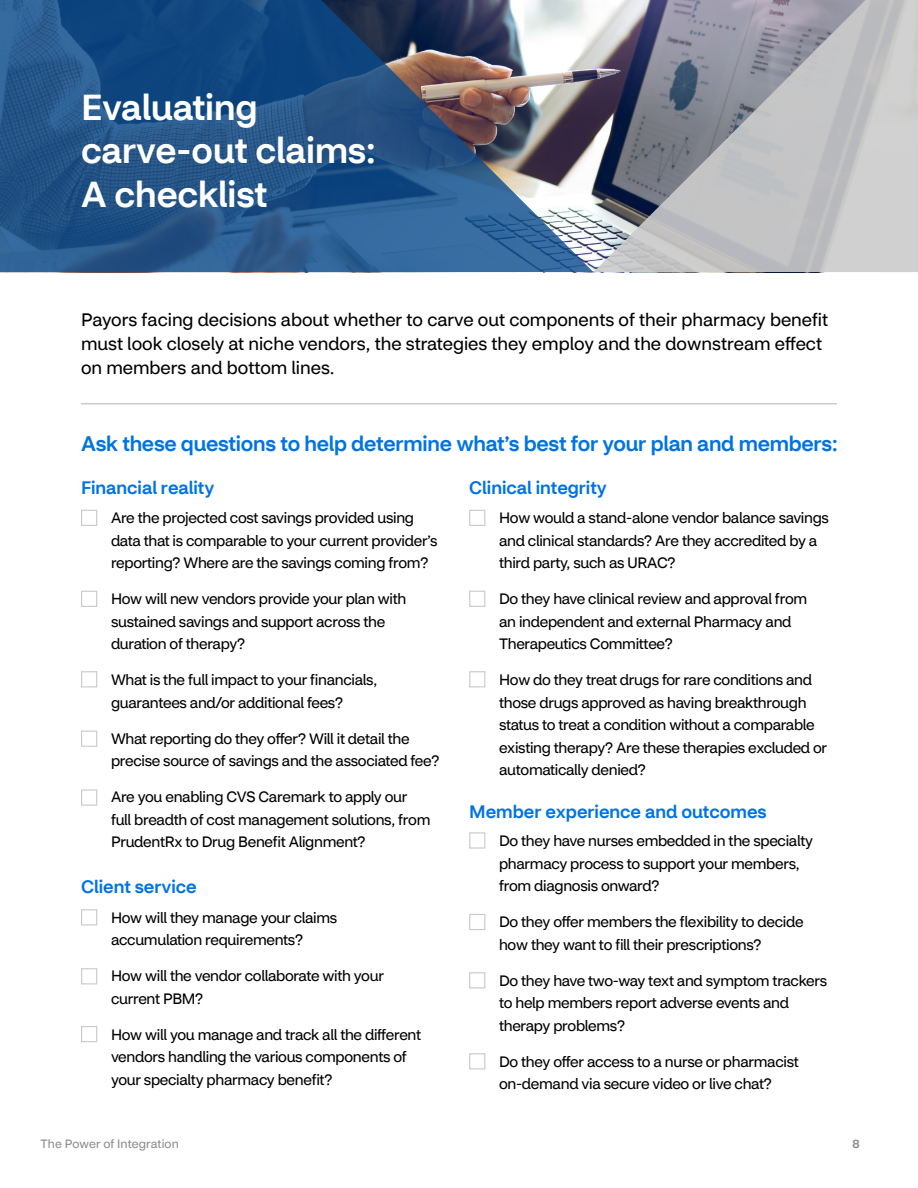
<style>
.page{position:relative;width:918px;height:1188px;background:#fff}
.page>*{position:absolute;margin:0;border:0;box-sizing:border-box;transform-origin:0 0}
.Body_Header_20{font:500 36px/43.2px "CVS Health Sans";color:#fff}
.t1{font:500 21px "CVS Health Sans";letter-spacing:-.01em;color:#0073e3}
.Intro_12{font:18px/24px "CVS Health Sans";color:#000}
.t2{font:500 18px "CVS Health Sans";color:#0073e3}
.t3{font:15px/22.5px "CVS Health Sans";letter-spacing:-.02em;color:#000}
.t4{font:12px "CVS Health Sans";letter-spacing:.01em;color:#8c8c8c}
.t5{font:500 12px "CVS Health Sans";color:#8c8c8c}
</style>
<div class="page">
<svg style="left:0;top:0;width:593px;height:272px;background:#385e88"></svg>
<svg style="left:593px;top:0;width:325px;height:272px;background:#a8a9b0"></svg>
<hr style="left:81px;top:403px;width:756px;height:1px;background:#ccc">
<div style="left:81px;top:510px;width:16px;height:16px;background:#fff;border:1px solid #ccc"></div>
<div style="left:81px;top:789px;width:16px;height:17px;background:#fff;border:1px solid #ccc"></div>
<div style="left:81px;top:591px;width:16px;height:16px;background:#fff;border:1px solid #ccc"></div>
<div style="left:81px;top:671px;width:16px;height:16px;background:#fff;border:1px solid #ccc"></div>
<div style="left:81px;top:731px;width:16px;height:16px;background:#fff;border:1px solid #ccc"></div>
<div style="left:469px;top:510px;width:16px;height:16px;background:#fff;border:1px solid #ccc"></div>
<div style="left:469px;top:591px;width:16px;height:16px;background:#fff;border:1px solid #ccc"></div>
<div style="left:469px;top:671px;width:16px;height:16px;background:#fff;border:1px solid #ccc"></div>
<div style="left:81px;top:909px;width:16px;height:16px;background:#fff;border:1px solid #ccc"></div>
<div style="left:81px;top:968px;width:16px;height:16px;background:#fff;border:1px solid #ccc"></div>
<div style="left:81px;top:1026px;width:16px;height:16px;background:#fff;border:1px solid #ccc"></div>
<div style="left:469px;top:832px;width:16px;height:17px;background:#fff;border:1px solid #ccc"></div>
<div style="left:469px;top:914px;width:16px;height:16px;background:#fff;border:1px solid #ccc"></div>
<div style="left:469px;top:972px;width:16px;height:16px;background:#fff;border:1px solid #ccc"></div>
<div style="left:469px;top:1053px;width:16px;height:16px;background:#fff;border:1px solid #ccc"></div>
<h2 class="Body_Header_20" style="left:81px;top:86px;width:296px">Evaluating carve-out claims:<br>A checklist</h2>
<p class="Intro_12" style="left:81px;top:308px;width:749px">Payors facing decisions about whether to carve out components of their pharmacy benefit must look closely at niche vendors, the strategies they employ and the downstream effect on members and bottom lines.</p>
<h3 class="t1" style="left:81px;top:430px;width:758px">Ask these questions to help determine what’s best for your plan and members:</h3>
<h4 class="t2" style="left:81px;top:477px;width:135px">Financial reality</h4>
<p class="t3" style="left:111px;top:507px;width:328px;text-indent:-27px">• Are the projected cost savings provided using data that is comparable to your current provider’s reporting? Where are the savings coming from?</p>
<p class="t3" style="left:111px;top:588px;width:297px;text-indent:-27px">• How will new vendors provide your plan with sustained savings and support across the duration of therapy?</p>
<p class="t3" style="left:84px;top:669px;width:295px;text-align:center">• What is the full impact to your financials, guarantees and/or additional fees?</p>
<p class="t3" style="left:111px;top:728px;width:330px;text-indent:-27px">• What reporting do they offer? Will it detail the precise source of savings and the associated fee?</p>
<p class="t3" style="left:111px;top:786px;width:321px;text-indent:-27px">• Are you enabling CVS Caremark to apply our full breadth of cost management solutions, from<br>PrudentRx to Drug Benefit Alignment?</p>
<h4 class="t2" style="left:81px;top:875px;width:117px">Client service</h4>
<p class="t3" style="left:84px;top:906px;width:255px;text-align:center">• How will they manage your claims accumulation requirements?</p>
<p class="t3" style="left:111px;top:965px;width:274px;text-indent:-27px">• How will the vendor collaborate with your current PBM?</p>
<p class="t3" style="left:111px;top:1023px;width:312px;text-indent:-27px">• How will you manage and track all the different vendors handling the various components of your specialty pharmacy benefit?</p>
<h4 class="t2" style="left:469px;top:477px;width:139px">Clinical integrity</h4>
<p class="t3" style="left:499px;top:507px;width:331px;text-indent:-27px">• How would a stand-alone vendor balance savings and clinical standards? Are they accredited by a third party, such as URAC?</p>
<p class="t3" style="left:499px;top:588px;width:310px;text-indent:-27px">• Do they have clinical review and approval from an independent and external Pharmacy and<br>Therapeutics Committee?</p>
<p class="t3" style="left:499px;top:669px;width:330px;text-indent:-27px">• How do they treat drugs for rare conditions and those drugs approved as having breakthrough status to treat a condition without a comparable existing therapy? Are these therapies excluded or automatically denied?</p>
<h4 class="t2" style="left:469px;top:801px;width:299px">Member experience and outcomes</h4>
<p class="t3" style="left:499px;top:830px;width:315px;text-indent:-27px">• Do they have nurses embedded in the specialty pharmacy process to support your members, from diagnosis onward?</p>
<p class="t3" style="left:499px;top:911px;width:306px;text-indent:-27px">• Do they offer members the flexibility to decide how they want to fill their prescriptions?</p>
<p class="t3" style="left:499px;top:969px;width:330px;text-indent:-27px">• Do they have two-way text and symptom trackers to help members report adverse events and therapy problems?</p>
<p class="t3" style="left:472px;top:1050px;width:328px;text-align:center">• Do they offer access to a nurse or pharmacist on-demand via secure video or live chat?</p>
<p class="t4" style="left:40px;top:1136px;width:140px">The Power of Integration</p>
<p class="t5" style="left:853px;top:1136px;width:9px">8</p>
</div>
